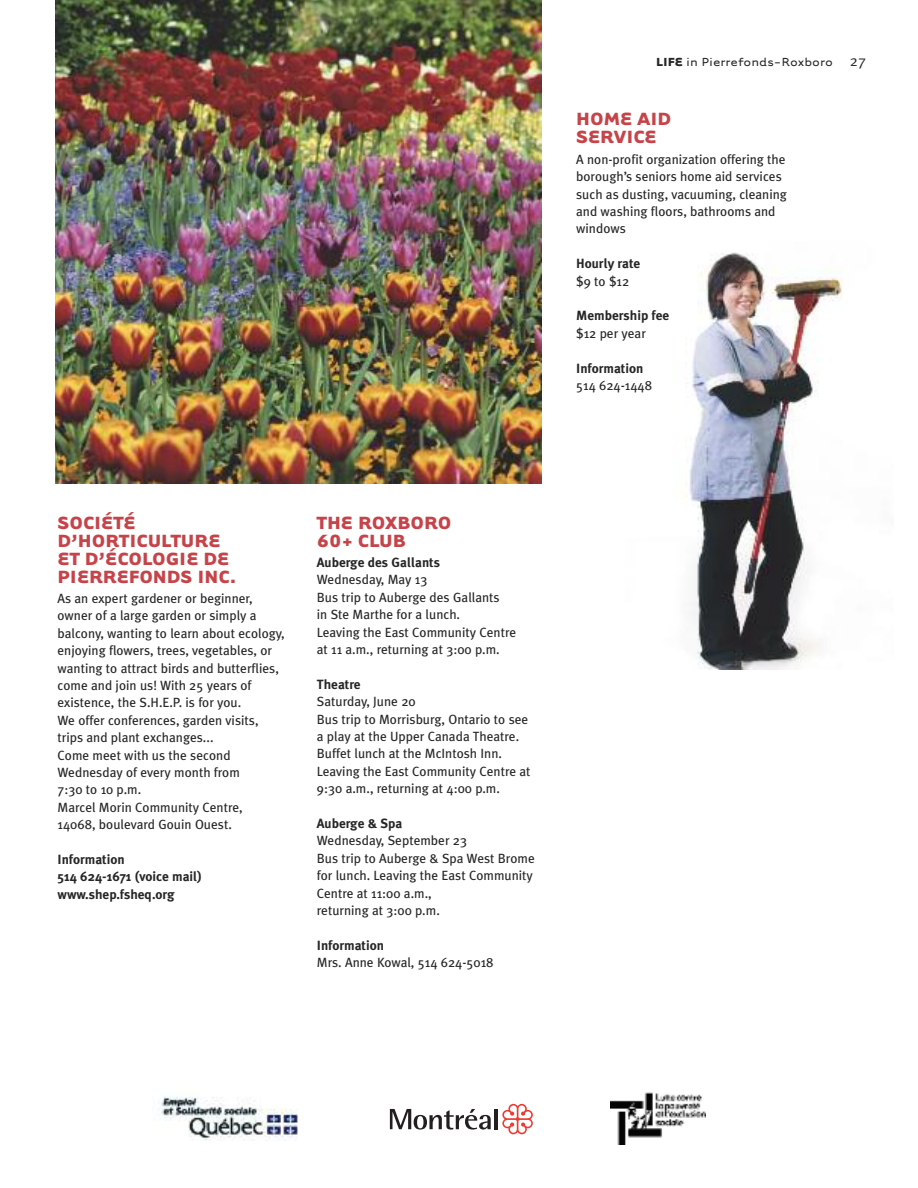
<style>
.page{position:relative;width:918px;height:1188px;background:#fff}
.page>*{position:absolute;margin:0;border:0;box-sizing:border-box;transform-origin:0 0}
.t1{font:700 20.4px/18px "Tarzana Wide";color:#c64449}
.t2{font:13.5px "Tarzana Wide";color:#272627}
.t3{font:13.35px/17.4px "Meta Plus";color:#272627}
.t4{font:700 13.35px/17.4px "Meta Plus";color:#272627}
.s1{font-weight:700}
.s2{font-family:"Meta Plus Normal";font-size:15px}
</style>
<div class="page">
<img style="left:689px;top:252px;width:154px;height:417px">
<svg style="left:390px;top:1109px;width:101px;height:21px"></svg>
<hr style="left:494px;top:1109px;width:3px;height:20px;background:#231f20">
<svg style="left:502px;top:1104px;width:31px;height:30px"></svg>
<img style="left:161px;top:1097px;width:137px;height:44px">
<img style="left:611px;top:1092px;width:95px;height:52px">
<img style="left:55px;top:0;width:486px;height:483px">
<p class="t2" style="left:656px;top:53px;width:211px"><span class="s1">LIFE</span> in Pierrefonds-Roxboro <span class="s2">27</span></p>
<h1 class="t1" style="left:576px;top:109px;width:97px">HOME AID<br>SERVICE</h1>
<p class="t3" style="left:576px;top:151px;width:212px">A non-profit organization offering the borough’s seniors home aid services such as dusting, vacuuming, cleaning and washing floors, bathrooms and windows</p>
<p class="t4" style="left:576px;top:255px;width:66px">Hourly rate</p>
<p class="t3" style="left:576px;top:272px;width:55px">$9 to $12</p>
<p class="t4" style="left:576px;top:307px;width:95px">Membership fee</p>
<p class="t3" style="left:576px;top:325px;width:71px">$12 per year</p>
<p class="t4" style="left:576px;top:359px;width:69px">Information</p>
<p class="t3" style="left:576px;top:377px;width:77px">514 624-1448</p>
<h1 class="t1" style="left:58px;top:513px;width:181px">SOCIÉTÉ<br>D’HORTICULTURE<br>ET D’ÉCOLOGIE DE<br>PIERREFONDS INC.</h1>
<p class="t3" style="left:58px;top:590px;width:229px">As an expert gardener or beginner, owner of a large garden or simply a balcony, wanting to learn about ecology, enjoying flowers, trees, vegetables, or wanting to attract birds and butterflies, come and join us! With 25 years of existence, the S.H.E.P. is for you.<br>We offer conferences, garden visits, trips and plant exchanges...<br>Come meet with us the second<br>Wednesday of every month from<br>7:30 to 10 p.m.<br>Marcel Morin Community Centre,<br>14068, boulevard Gouin Ouest.</p>
<p class="t4" style="left:58px;top:851px;width:146px">Information<br>514 624-1671 (voice mail) www.shep.fsheq.org</p>
<h1 class="t1" style="left:317px;top:513px;width:136px">THE ROXBORO<br>60+ CLUB</h1>
<p class="t4" style="left:317px;top:554px;width:125px">Auberge des Gallants</p>
<p class="t3" style="left:317px;top:571px;width:201px">Wednesday, May 13<br>Bus trip to Auberge des Gallants<br>in Ste Marthe for a lunch.<br>Leaving the East Community Centre at 11 a.m., returning at 3:00 p.m.</p>
<p class="t4" style="left:317px;top:675px;width:45px">Theatre</p>
<p class="t3" style="left:317px;top:693px;width:215px">Saturday, June 20<br>Bus trip to Morrisburg, Ontario to see a play at the Upper Canada Theatre.<br>Buffet lunch at the McIntosh Inn.<br>Leaving the East Community Centre at<br>9:30 a.m., returning at 4:00 p.m.</p>
<p class="t4" style="left:317px;top:815px;width:87px">Auberge &amp; Spa</p>
<p class="t3" style="left:317px;top:832px;width:219px">Wednesday, September 23<br>Bus trip to Auberge &amp; Spa West Brome for lunch. Leaving the East Community<br>Centre at 11:00 a.m.,<br>returning at 3:00 p.m.</p>
<p class="t4" style="left:317px;top:936px;width:69px">Information</p>
<p class="t3" style="left:317px;top:954px;width:178px">Mrs. Anne Kowal, 514 624-5018</p>
</div>
